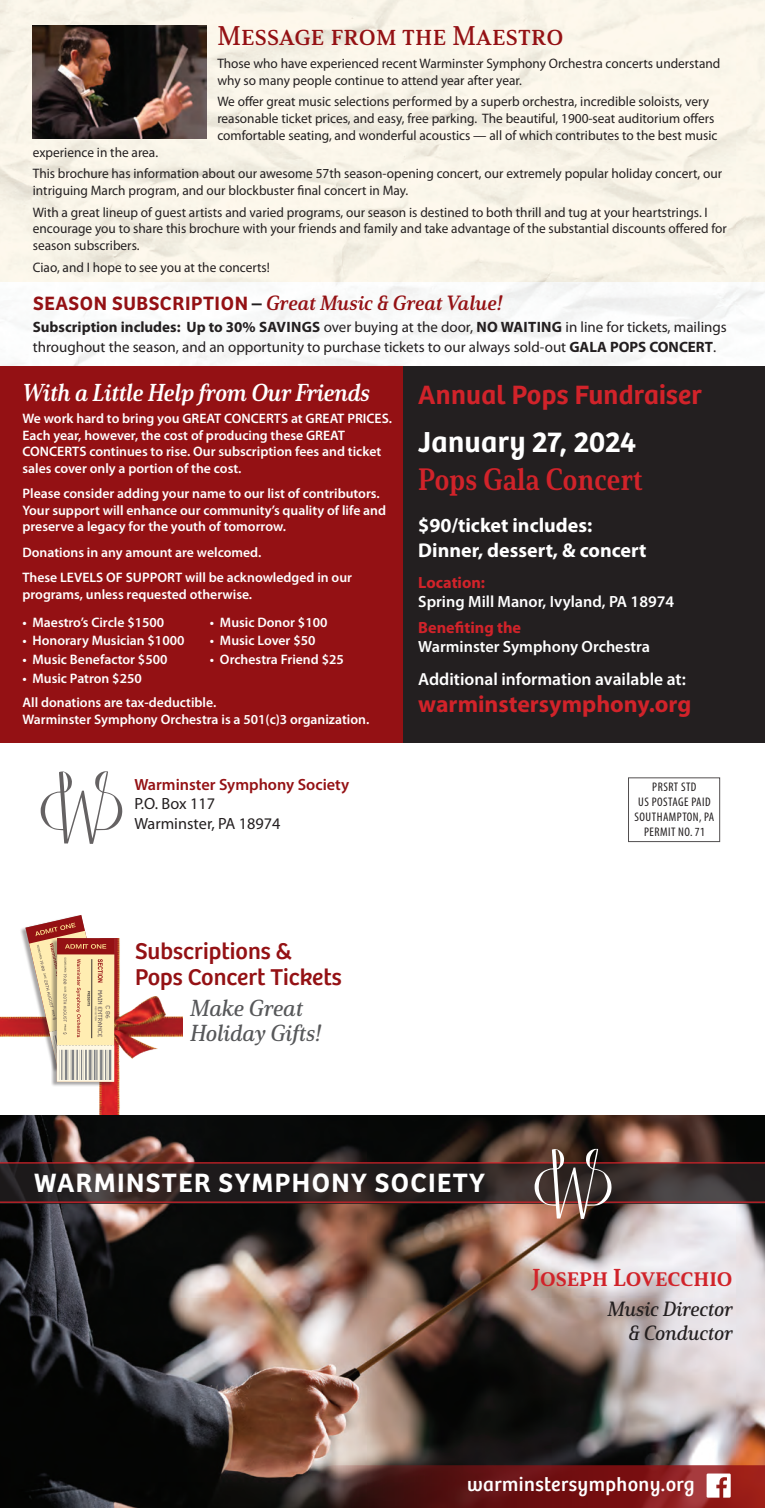
<style>
.page{position:relative;width:765px;height:1508px;background:#fff}
.page>*{position:absolute;margin:0;border:0;box-sizing:border-box;transform-origin:0 0}
.t1{font:30px "Solitas Serif Con Bol";letter-spacing:.01em;color:#d1232a}
.t2{font:600 30px "Bree";letter-spacing:.01em;color:#fff}
.t3{font:600 27.5px "Bree";letter-spacing:.05em;color:#fff}
.t4{font:600 27.5px "Bree";letter-spacing:.01em;color:#d1232a}
.t5{font:26.25px "Solitas Serif Nor Dem";letter-spacing:.01em;color:#941114}
.t6{font:23.75px/26.2px "Bree";color:#941114}
.t7{font:23.75px "Solitas Serif Con Bol It";color:#fff}
.t8{font:700 23.75px "Myriad Pro";color:#d1232a}
.t9{font:23.75px "Solitas Serif Nor Bol";color:#d1232a}
.t10{font:22.5px/25px "Solitas Serif Nor Dem It";color:#57585a}
.t11{font:700 20px/25px "Myriad Pro";color:#fff}
.t12{font:20px "Solitas Serif Nor Bol It";letter-spacing:.01em;color:#941114}
.t13{font:20px/24px "Solitas Serif Nor Dem It";color:#231f20;text-align:right}
.t14{font:20px "Bree";letter-spacing:.02em;color:#fff}
.t15{font:600 17.5px "Myriad Pro";color:#fff}
.t16{font:600 16.25px "Myriad Pro";color:#fff}
.t17{font:16.25px/19.5px "Myriad Pro";color:#231f20}
.t18{font:600 16.25px "Myriad Pro";color:#941114}
.t19{font:700 16.25px "Myriad Pro";color:#d1232a}
.t20{font:15px/20px "Myriad Pro";color:#231f20}
.t21{font:13.75px/16.9px "Myriad Pro";color:#231f20}
.t22{font:600 13.75px/16.5px "Myriad Pro";color:#fff}
.t23{font:condensed 12.5px/15px "Myriad Pro";letter-spacing:.04em;color:#231f20;text-align:center}
.s1{font-family:"Bree";font-weight:600}
.s2{font-family:"Bree";font-weight:600;color:#231f20}
.s3{font-weight:700}
</style>
<div class="page">
<div style="left:395px;top:366px;width:370px;height:376px;background:#231f20"></div>
<img style="left:0;top:938px;width:183px;height:177px">
<div style="left:19px;top:915px;width:94px;height:158px;background:#231f20;opacity:.4"></div>
<div style="left:51px;top:938px;width:63px;height:149px;background:#231f20;opacity:.4"></div>
<svg style="left:25px;top:915px;width:90px;height:166px"></svg>
<div style="left:0;top:0;width:765px;height:282px;background:#faf5e9"></div>
<div style="left:0;top:366px;width:402px;height:376px;background:#941114"></div>
<svg style="left:41px;top:771px;width:81px;height:73px"></svg>
<img style="left:0;top:1115px;width:765px;height:393px">
<svg style="left:0;top:1163px;width:765px;height:40px"></svg>
<hr style="left:0;top:1162px;width:765px;height:1px;background:#d1232a">
<hr style="left:0;top:1201px;width:765px;height:1px;background:#d1232a">
<svg style="left:535px;top:1148px;width:77px;height:71px"></svg>
<svg style="left:313px;top:1465px;width:452px;height:42px"></svg>
<img style="left:33px;top:26px;width:173px;height:113px">
<h3 class="t5" style="left:217px;top:20px;width:348px">Message from the Maestro</h3>
<p class="t21" style="left:217px;top:55px;width:505px">Those who have experienced recent Warminster Symphony Orchestra concerts understand why so many people continue to attend year after year.</p>
<p class="t21" style="left:217px;top:93px;width:502px">We offer great music selections performed by a superb orchestra, incredible soloists, very reasonable ticket prices, and easy, free parking. The beautiful, 1900-seat auditorium offers comfortable seating, and wonderful acoustics — all of which contributes to the best music</p>
<p class="t21" style="left:33px;top:141px;width:691px;line-height:21.4px">experience in the area.<br>This brochure has information about our awesome 57th season-opening concert, our extremely popular holiday concert, our</p>
<p class="t21" style="left:33px;top:180px;width:676px;line-height:21.4px">intriguing March program, and our blockbuster final concert in May.<br>With a great lineup of guest artists and varied programs, our season is destined to both thrill and tug at your heartstrings. I</p>
<p class="t21" style="left:33px;top:220px;width:696px">encourage you to share this brochure with your friends and family and take advantage of the substantial discounts offered for season subscribers.</p>
<p class="t21" style="left:33px;top:258px;width:239px">Ciao, and I hope to see you at the concerts!</p>
<h3 class="t12" style="left:33px;top:290px;width:471px"><span class="s1">SEASON SUBSCRIPTION</span> <span class="s2">–</span> Great Music &amp; Great Value!</h3>
<p class="t20" style="left:33px;top:317px;width:696px"><span class="s3">Subscription includes: Up to 30% SAVINGS</span> over buying at the door, <span class="s3">NO WAITING</span> in line for tickets, mailings throughout the season, and an opportunity to purchase tickets to our always sold-out <span class="s3">GALA POPS CONCERT</span>.</p>
<h3 class="t7" style="left:22px;top:378px;width:349px">With a Little Help from Our Friends</h3>
<p class="t22" style="left:22px;top:410px;width:371px">We work hard to bring you GREAT CONCERTS at GREAT PRICES.<br>Each year, however, the cost of producing these GREAT CONCERTS continues to rise. Our subscription fees and ticket sales cover only a portion of the cost.</p>
<p class="t22" style="left:22px;top:485px;width:365px">Please consider adding your name to our list of contributors.<br>Your support will enhance our community’s quality of life and preserve a legacy for the youth of tomorrow.</p>
<p class="t22" style="left:22px;top:539px;width:331px;line-height:25.5px">Donations in any amount are welcomed.<br>These LEVELS OF SUPPORT will be acknowledged in our</p>
<p class="t22" style="left:22px;top:585px;width:231px">programs, unless requested otherwise.</p>
<p class="t22" style="left:22px;top:613px;width:143px">• Maestro’s Circle $1500</p>
<p class="t22" style="left:210px;top:613px;width:119px">• Music Donor $100</p>
<p class="t22" style="left:22px;top:632px;width:163px">• Honorary Musician $1000</p>
<p class="t22" style="left:210px;top:632px;width:107px">• Music Lover $50</p>
<p class="t22" style="left:22px;top:651px;width:146px">• Music Benefactor $500</p>
<p class="t22" style="left:210px;top:651px;width:135px">• Orchestra Friend $25</p>
<p class="t22" style="left:22px;top:665px;width:195px;line-height:24.6px">• Music Patron $250<br>All donations are tax-deductible.</p>
<p class="t22" style="left:22px;top:711px;width:348px">Warminster Symphony Orchestra is a 501(c)3 organization.</p>
<h2 class="t4" style="left:418px;top:374px;width:285px">Annual Pops Fundraiser</h2>
<h1 class="t2" style="left:418px;top:418px;width:219px">January 27, 2024</h1>
<h1 class="t1" style="left:418px;top:461px;width:226px">Pops Gala Concert</h1>
<h3 class="t11" style="left:418px;top:512px;width:230px">$90/ticket includes:<br>Dinner, dessert, &amp; concert</h3>
<p class="t19" style="left:418px;top:572px;width:68px">Location:</p>
<p class="t16" style="left:418px;top:591px;width:257px">Spring Mill Manor, Ivyland, PA 18974</p>
<p class="t19" style="left:418px;top:616px;width:104px">Benefiting the</p>
<p class="t16" style="left:418px;top:636px;width:233px">Warminster Symphony Orchestra</p>
<p class="t15" style="left:418px;top:668px;width:269px">Additional information available at:</p>
<h3 class="t8" style="left:418px;top:688px;width:275px">warminstersymphony.org</h3>
<p class="t18" style="left:134px;top:774px;width:216px">Warminster Symphony Society</p>
<p class="t17" style="left:134px;top:794px;width:148px">P.O. Box 117<br>Warminster, PA 18974</p>
<h3 class="t6" style="left:135px;top:936px;width:208px">Subscriptions &amp;<br>Pops Concert Tickets</h3>
<h3 class="t10" style="left:190px;top:995px;width:132px">Make Great<br>Holiday Gifts!</h3>
<p class="t23" style="left:635px;top:779px;width:81px">PRSRT STD<br>US POSTAGE PAID<br>SOUTHAMPTON, PA<br>PERMIT NO. 71</p>
<h2 class="t3" style="left:34px;top:1161px;width:452px">WARMINSTER SYMPHONY SOCIETY</h2>
<h3 class="t9" style="left:532px;top:1263px;width:202px">Joseph Lovecchio</h3>
<h3 class="t13" style="left:608px;top:1296px;width:127px">Music Director &amp; Conductor</h3>
<h3 class="t14" style="left:467px;top:1469px;width:229px">warminstersymphony.org</h3>
</div>
